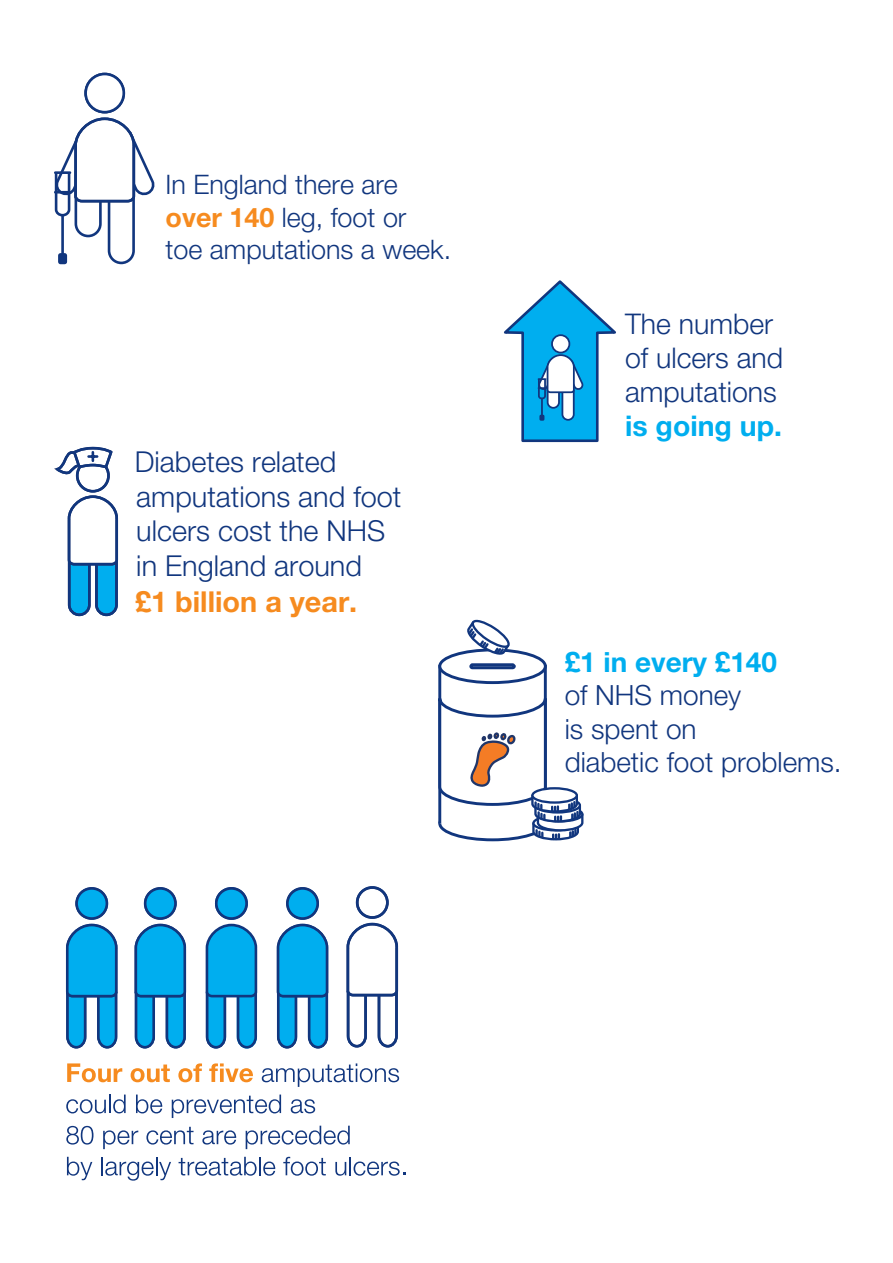
<style>
.page{position:relative;width:893px;height:1263px;background:#fff}
.page>*{position:absolute;margin:0;border:0;box-sizing:border-box;transform-origin:0 0}
.t1{font:300 28.8px/34.8px "Helvetica Neue LT Std";color:#11367e}
.t2{font:700 28.8px "Helvetica Neue LT Std";color:#f68b1f}
.t3{font:300 28.5px/34.2px "Helvetica Neue LT Std";color:#11367e}
.t4{font:700 28.5px "Helvetica Neue LT Std";color:#00aeef}
.t5{font:300 27.9px/33.5px "Helvetica Neue LT Std";color:#11367e}
.t6{font:700 27.9px "Helvetica Neue LT Std";color:#00aeef}
.t7{font:300 26.85px/32.2px "Helvetica Neue LT Std";color:#11367e}
.s1{font-weight:700;color:#f68b1f}
</style>
<div class="page">
<svg style="left:504px;top:280px;width:112px;height:163px"></svg>
<div style="left:438px;top:665px;width:109px;height:160px;background:#fff;border:3px solid #11367e"></div>
<svg style="left:440px;top:650px;width:105px;height:33px"></svg>
<div style="left:438px;top:648px;width:109px;height:36px;border:3px solid #11367e;border-radius:50%"></div>
<svg style="left:469px;top:665px;width:47px;height:6px"></svg>
<svg style="left:466px;top:619px;width:45px;height:40px"></svg>
<svg style="left:438px;top:695px;width:146px;height:146px"></svg>
<svg style="left:65px;top:923px;width:53px;height:126px"></svg>
<svg style="left:75px;top:887px;width:33px;height:33px"></svg>
<div style="left:77px;top:888px;width:30px;height:30px;background:#00aeef;border-radius:50%"></div>
<div style="left:75px;top:887px;width:33px;height:33px;border:3px solid #11367e;border-radius:50%"></div>
<svg style="left:205px;top:923px;width:53px;height:126px;background:#2fa7dd"></svg>
<svg style="left:215px;top:887px;width:33px;height:33px"></svg>
<div style="left:216px;top:888px;width:31px;height:30px;background:#00aeef;border-radius:50%"></div>
<div style="left:215px;top:887px;width:33px;height:33px;border:3px solid #11367e;border-radius:50%"></div>
<svg style="left:134px;top:923px;width:53px;height:126px;background:#2fa6dd"></svg>
<svg style="left:144px;top:887px;width:33px;height:33px"></svg>
<div style="left:145px;top:888px;width:30px;height:30px;background:#00aeef;border-radius:50%"></div>
<div style="left:144px;top:887px;width:33px;height:33px;border:3px solid #11367e;border-radius:50%"></div>
<svg style="left:276px;top:923px;width:53px;height:126px;background:#2fa6dd"></svg>
<svg style="left:286px;top:887px;width:33px;height:33px"></svg>
<div style="left:287px;top:888px;width:31px;height:30px;background:#00aeef;border-radius:50%"></div>
<div style="left:286px;top:887px;width:33px;height:33px;border:3px solid #11367e;border-radius:50%"></div>
<svg style="left:346px;top:922px;width:53px;height:126px"></svg>
<div style="left:356px;top:886px;width:33px;height:33px;background:#fff;border:3px solid #203669;border-radius:50%"></div>
<div style="left:356px;top:886px;width:33px;height:33px;border:3px solid #11367e;border-radius:50%"></div>
<svg style="left:67px;top:1063px;width:55px;height:19px"></svg>
<svg style="left:131px;top:1064px;width:39px;height:18px"></svg>
<svg style="left:178px;top:1063px;width:24px;height:19px"></svg>
<svg style="left:209px;top:1063px;width:44px;height:19px"></svg>
<svg style="left:262px;top:1063px;width:137px;height:24px"></svg>
<svg style="left:66px;top:1094px;width:60px;height:19px"></svg>
<svg style="left:136px;top:1094px;width:26px;height:19px"></svg>
<svg style="left:172px;top:1094px;width:109px;height:24px"></svg>
<svg style="left:291px;top:1099px;width:24px;height:14px"></svg>
<svg style="left:66px;top:1126px;width:27px;height:18px"></svg>
<svg style="left:103px;top:1130px;width:35px;height:19px"></svg>
<svg style="left:146px;top:1127px;width:48px;height:17px"></svg>
<svg style="left:202px;top:1130px;width:34px;height:14px"></svg>
<svg style="left:246px;top:1126px;width:104px;height:23px"></svg>
<svg style="left:67px;top:1157px;width:25px;height:23px"></svg>
<svg style="left:101px;top:1157px;width:70px;height:23px"></svg>
<svg style="left:179px;top:1157px;width:96px;height:19px"></svg>
<svg style="left:283px;top:1157px;width:43px;height:19px"></svg>
<svg style="left:335px;top:1157px;width:70px;height:19px"></svg>
<svg style="left:84px;top:73px;width:41px;height:40px"></svg>
<div style="left:86px;top:74px;width:38px;height:38px;background:#fff;border-radius:50%"></div>
<div style="left:84px;top:73px;width:41px;height:40px;border:3px solid #11367e;border-radius:50%"></div>
<svg style="left:54px;top:117px;width:101px;height:148px"></svg>
<div style="left:59px;top:254px;width:7px;height:9px;background:#11367e"></div>
<div style="left:58px;top:253px;width:9px;height:11px;border:3px solid #11367e"></div>
<hr style="left:55px;top:191px;width:15px;height:3px;background:#11367e">
<svg style="left:67px;top:495px;width:52px;height:122px"></svg>
<svg style="left:76px;top:459px;width:34px;height:34px"></svg>
<div style="left:76px;top:459px;width:34px;height:34px;border:3px solid #11367e;border-radius:50%"></div>
<svg style="left:54px;top:446px;width:59px;height:37px"></svg>
<p class="t7" style="left:166px;top:168px;width:287px">In England there are <span class="s1">over 140</span> leg, foot or<br>toe amputations a week.</p>
<p class="t1" style="left:135px;top:444px;width:268px">Diabetes related amputations and foot</p>
<p class="t1" style="left:136px;top:513px;width:251px">ulcers cost the NHS in England around</p>
<p class="t2" style="left:135px;top:584px;width:224px">£1 billion a year.</p>
<p class="t3" style="left:625px;top:306px;width:160px">The number of ulcers and amputations</p>
<p class="t4" style="left:625px;top:409px;width:158px">is going up.</p>
<p class="t6" style="left:565px;top:645px;width:214px">£1 in every £140</p>
<p class="t5" style="left:565px;top:678px;width:278px">of NHS money<br>is spent on<br>diabetic foot problems.</p>
</div>
